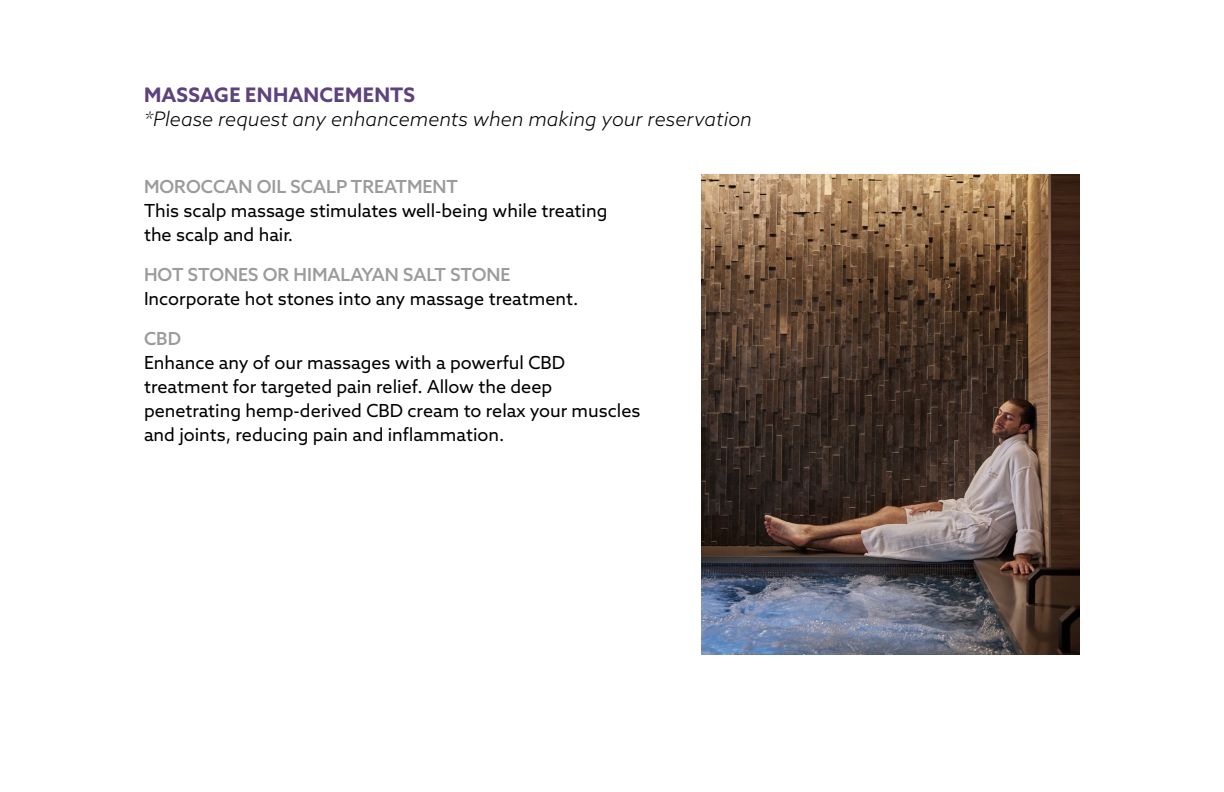
<style>
.page{position:relative;width:1224px;height:792px;background:#fff}
.page>*{position:absolute;margin:0;border:0;box-sizing:border-box;transform-origin:0 0}
.t1{font:italic 300 20px "Azo Sans";color:#000}
.t2{font:700 20px "Azo Sans";letter-spacing:.015em;color:#5d427d}
.t3{font:18px/24px "Azo Sans";color:#000}
.t4{font:500 18px "Azo Sans";color:#9c9a9a}
</style>
<div class="page">
<img style="left:701px;top:174px;width:379px;height:480px">
<h2 class="t2" style="left:144px;top:82px;width:273px">MASSAGE ENHANCEMENTS</h2>
<p class="t1" style="left:144px;top:106px;width:610px">*Please request any enhancements when making your reservation</p>
<p class="t4" style="left:144px;top:175px;width:316px">MOROCCAN OIL SCALP TREATMENT</p>
<p class="t3" style="left:144px;top:198px;width:465px">This scalp massage stimulates well-being while treating the scalp and hair.</p>
<p class="t4" style="left:144px;top:263px;width:368px">HOT STONES OR HIMALAYAN SALT STONE</p>
<p class="t3" style="left:144px;top:286px;width:436px">Incorporate hot stones into any massage treatment.</p>
<p class="t4" style="left:144px;top:327px;width:39px">CBD</p>
<p class="t3" style="left:144px;top:350px;width:498px">Enhance any of our massages with a powerful CBD treatment for targeted pain relief. Allow the deep penetrating hemp-derived CBD cream to relax your muscles and joints, reducing pain and infammation.</p>
</div>
